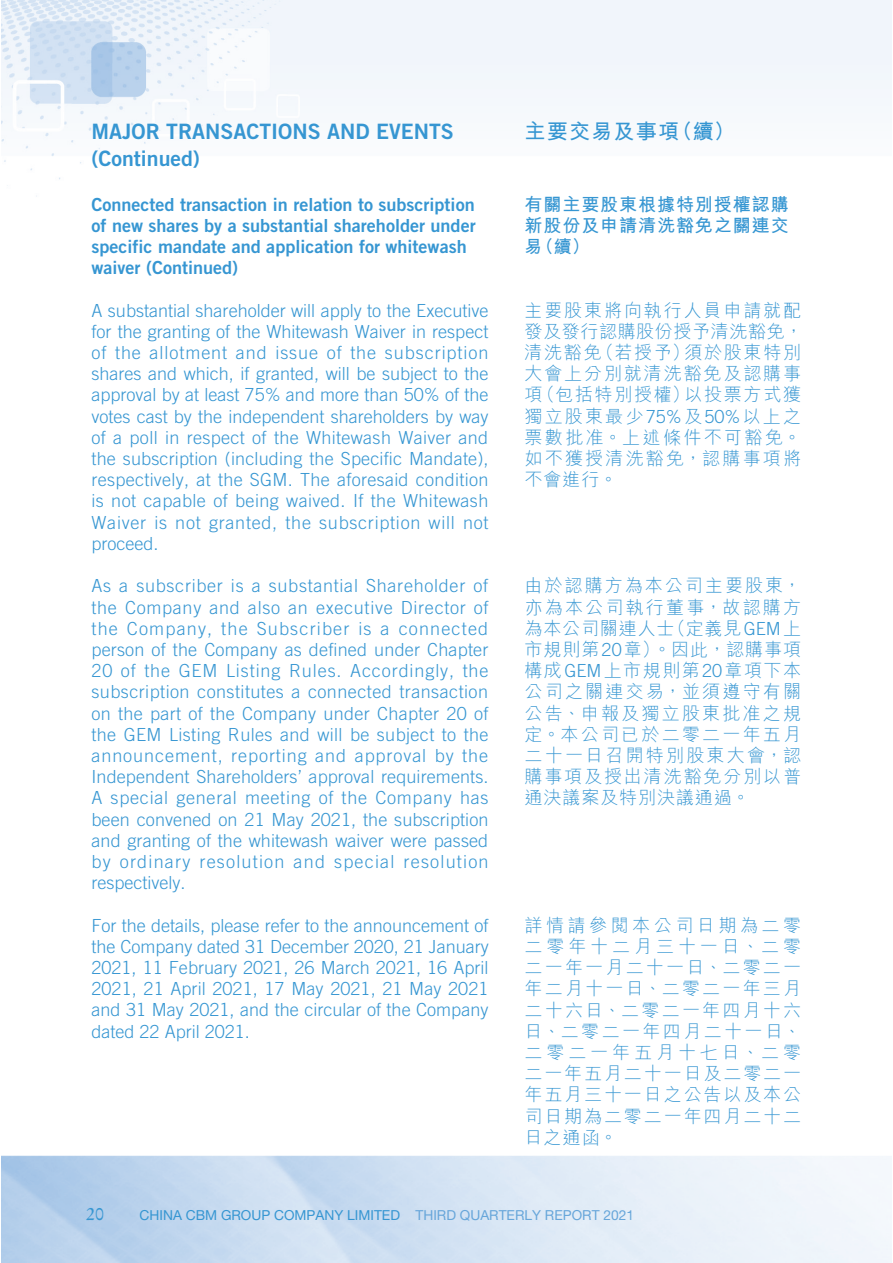
<style>
.page{position:relative;width:893px;height:1263px;background:#fff}
.page>*{position:absolute;margin:0;border:0;box-sizing:border-box;transform-origin:0 0}
.t1{font:21.15px/26.5px "Trade Gothic LT Std Bd 2";color:#3696d2}
.t2{font:21.15px "M Hei HK Bold E Ten B5 H";letter-spacing:.05em;color:#3696d2}
.t3{font:300 18px/21.1px "Trade Gothic LT Std";letter-spacing:.04em;color:#3696d2;text-align:justify}
.t4{font:18px/21.1px "M Hei HK Light E Ten B5 H";letter-spacing:.105em;color:#3696d2;text-align:justify}
.t5{font:18px/21.1px "Trade Gothic LT Std Bd 2";color:#3696d2}
.t6{font:18px/21.1px "M Hei HK Bold E Ten B5 H";letter-spacing:.05em;color:#3696d2;text-align:justify}
.t7{font:18px "Stempel Garamond LT Std";color:#3696d2}
.t8{font:13.8px "Helvetica Neue LT Std";color:#3696d2}
.s1{font-family:"Trade Gothic LT Std";font-weight:300}
.s2{color:#67a6da}
</style>
<div class="page">
<img style="left:1px;top:0;width:890px;height:1263px">
<p class="t1" style="left:91px;top:120px;width:364px">MAJOR TRANSACTIONS AND EVENTS (Continued)</p>
<p class="t5" style="left:91px;top:195px;width:386px">Connected transaction in relation to subscription of new shares by a substantial shareholder under specific mandate and application for whitewash waiver (Continued)</p>
<p class="t3" style="left:91px;top:301px;width:399px">A substantial shareholder will apply to the Executive for the granting of the Whitewash Waiver in respect of the allotment and issue of the subscription shares and which, if granted, will be subject to the approval by at least 75% and more than 50% of the votes cast by the independent shareholders by way of a poll in respect of the Whitewash Waiver and the subscription (including the Specific Mandate), respectively, at the SGM. The aforesaid condition is not capable of being waived. If the Whitewash Waiver is not granted, the subscription will not proceed.</p>
<p class="t3" style="left:91px;top:577px;width:399px">As a subscriber is a substantial Shareholder of the Company and also an executive Director of the Company, the Subscriber is a connected person of the Company as defined under Chapter 20 of the GEM Listing Rules. Accordingly, the subscription constitutes a connected transaction on the part of the Company under Chapter 20 of the GEM Listing Rules and will be subject to the announcement, reporting and approval by the Independent Shareholders’ approval requirements.<br>A special general meeting of the Company has been convened on 21 May 2021, the subscription and granting of the whitewash waiver were passed by ordinary resolution and special resolution respectively.</p>
<p class="t3" style="left:91px;top:916px;width:399px">For the details, please refer to the announcement of the Company dated 31 December 2020, 21 January 2021, 11 February 2021, 26 March 2021, 16 April 2021, 21 April 2021, 17 May 2021, 21 May 2021 and 31 May 2021, and the circular of the Company dated 22 April 2021.</p>
<p class="t2" style="left:524px;top:123px;width:212px">主要交易及事項（續）</p>
<p class="t6" style="left:524px;top:196px;width:266px">有關主要股東根據特別授權認購新股份及申請清洗豁免之關連交易（續）</p>
<p class="t4" style="left:524px;top:302px;width:280px">主要股東將向執行人員申請就配發及發行認購股份授予清洗豁免，清洗豁免（若授予）須於股東特別大會上分別就清洗豁免及認購事項（包括特別授權）以投票方式獲獨立股東最少<span class="s1">75%</span>及<span class="s1">50%</span>以上之票數批准。上述條件不可豁免。如不獲授清洗豁免，認購事項將不會進行。</p>
<p class="t4" style="left:524px;top:577px;width:278px">由於認購方為本公司主要股東，亦為本公司執行董事，故認購方為本公司關連人士（定義見<span class="s1">GEM</span>上市規則第<span class="s1">20</span>章）。因此，認購事項構成<span class="s1">GEM</span>上市規則第<span class="s1">20</span>章項下本公司之關連交易，並須遵守有關公告、申報及獨立股東批准之規定。本公司已於二零二一年五月二十一日召開特別股東大會，認購事項及授出清洗豁免分別以普通決議案及特別決議通過。</p>
<p class="t4" style="left:524px;top:917px;width:278px">詳情請參閱本公司日期為二零二零年十二月三十一日、二零二一年一月二十一日、二零二一年二月十一日、二零二一年三月二十六日、二零二一年四月十六日、二零二一年四月二十一日、二零二一年五月十七日、二零二一年五月二十一日及二零二一年五月三十一日之公告以及本公司日期為二零二一年四月二十二日之通函。</p>
<p class="t7" style="left:86px;top:1203px;width:20px">20</p>
<p class="t8" style="left:140px;top:1207px;width:496px">CHINA CBM GROUP COMPANY LIMITED <span class="s2">THIRD QUARTERLY REPORT 2021</span></p>
</div>
